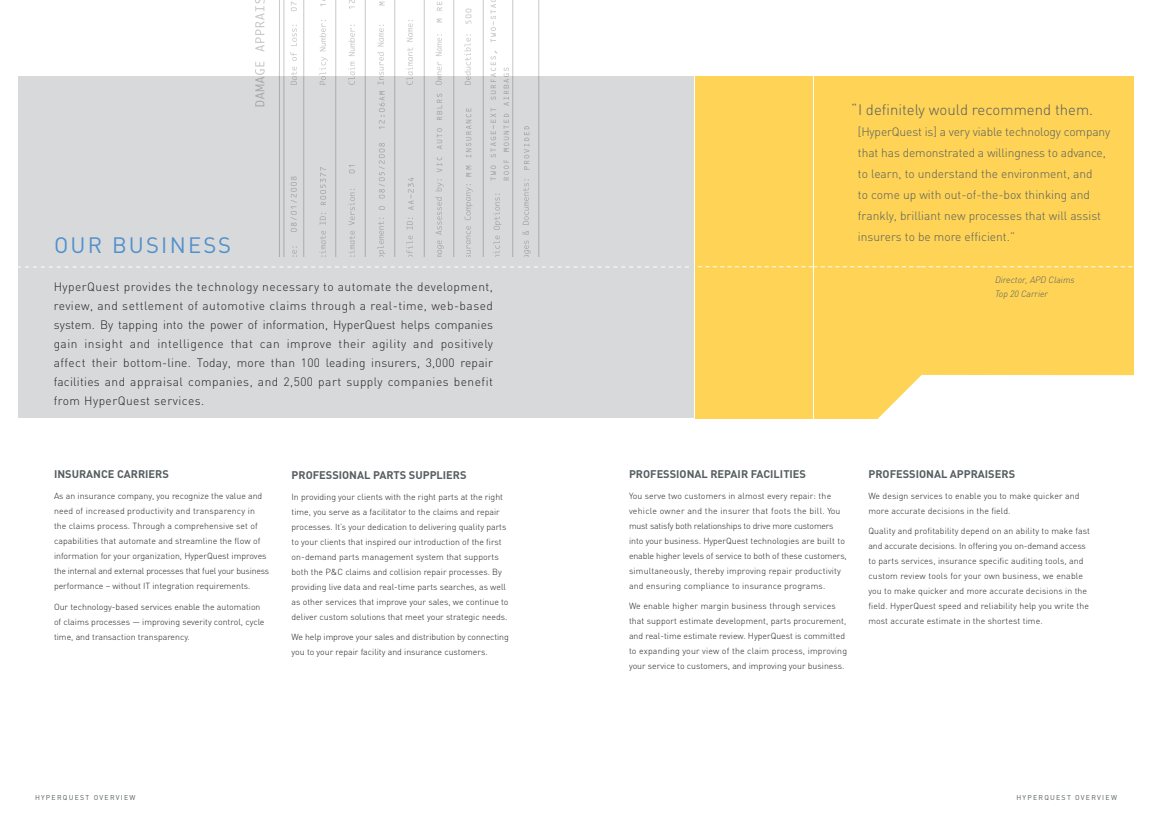
<style>
.page{position:relative;width:1152px;height:828px;background:#fff}
.page>*{position:absolute;margin:0;border:0;box-sizing:border-box;transform-origin:0 0}
.t1{font:22px "DIN";letter-spacing:.1em;color:#5090cc}
.t2{font:300 15px "DIN";color:#555d60}
.t3{font:300 12px/19px "DIN";letter-spacing:.04em;color:#231f20;text-align:justify}
.t4{font:300 12px/21px "DIN";letter-spacing:-.005em;color:#555d60}
.t5{font:700 11px "DIN";color:#555d60}
.t6{font:italic 300 9px/14px "DIN";color:#555d60}
.t7{font:300 8.8px/15px "DIN";color:#231f20}
.t8{font:7px "DIN";letter-spacing:.18em;color:#555d60}
</style>
<div class="page">
<div style="left:18px;top:76px;width:676px;height:342px;background:#d8d9db"></div>
<svg style="left:695px;top:76px;width:439px;height:343px;background:#fed662"></svg>
<svg style="left:18px;top:267px;width:671px;height:1px"></svg>
<svg style="left:279px;top:0;width:5px;height:257px"></svg>
<svg style="left:335px;top:0;width:1px;height:257px"></svg>
<svg style="left:365px;top:0;width:1px;height:257px"></svg>
<svg style="left:394px;top:0;width:1px;height:257px"></svg>
<svg style="left:424px;top:0;width:1px;height:257px"></svg>
<svg style="left:453px;top:0;width:1px;height:257px"></svg>
<svg style="left:483px;top:0;width:1px;height:257px"></svg>
<svg style="left:538px;top:0;width:1px;height:257px"></svg>
<svg style="left:303px;top:0;width:1px;height:257px"></svg>
<svg style="left:292px;top:246px;width:5px;height:11px"></svg>
<svg style="left:291px;top:67px;width:6px;height:18px"></svg>
<svg style="left:290px;top:52px;width:7px;height:9px"></svg>
<svg style="left:291px;top:25px;width:6px;height:21px"></svg>
<svg style="left:319px;top:231px;width:7px;height:26px"></svg>
<svg style="left:320px;top:213px;width:6px;height:12px"></svg>
<svg style="left:319px;top:57px;width:9px;height:28px"></svg>
<svg style="left:319px;top:20px;width:7px;height:31px"></svg>
<svg style="left:348px;top:231px;width:7px;height:26px"></svg>
<svg style="left:348px;top:189px;width:7px;height:36px"></svg>
<svg style="left:348px;top:62px;width:7px;height:23px"></svg>
<svg style="left:348px;top:25px;width:7px;height:31px"></svg>
<svg style="left:377px;top:218px;width:8px;height:39px"></svg>
<svg style="left:377px;top:52px;width:7px;height:33px"></svg>
<svg style="left:378px;top:25px;width:6px;height:21px"></svg>
<svg style="left:406px;top:236px;width:7px;height:21px"></svg>
<svg style="left:407px;top:218px;width:6px;height:12px"></svg>
<svg style="left:406px;top:48px;width:7px;height:37px"></svg>
<svg style="left:407px;top:20px;width:6px;height:22px"></svg>
<svg style="left:435px;top:197px;width:9px;height:60px"></svg>
<svg style="left:436px;top:179px;width:8px;height:12px"></svg>
<svg style="left:436px;top:62px;width:6px;height:23px"></svg>
<svg style="left:436px;top:34px;width:6px;height:22px"></svg>
<svg style="left:466px;top:226px;width:5px;height:31px"></svg>
<svg style="left:465px;top:184px;width:8px;height:36px"></svg>
<svg style="left:464px;top:34px;width:7px;height:51px"></svg>
<svg style="left:523px;top:179px;width:8px;height:78px"></svg>
<svg style="left:291px;top:176px;width:6px;height:56px"></svg>
<svg style="left:291px;top:2px;width:6px;height:9px"></svg>
<svg style="left:320px;top:167px;width:6px;height:38px"></svg>
<svg style="left:320px;top:0;width:6px;height:6px"></svg>
<svg style="left:349px;top:165px;width:6px;height:8px"></svg>
<svg style="left:349px;top:0;width:6px;height:9px"></svg>
<svg style="left:379px;top:206px;width:6px;height:4px"></svg>
<svg style="left:379px;top:143px;width:6px;height:56px"></svg>
<svg style="left:379px;top:91px;width:6px;height:38px"></svg>
<svg style="left:379px;top:2px;width:6px;height:3px"></svg>
<svg style="left:408px;top:177px;width:6px;height:33px"></svg>
<svg style="left:466px;top:166px;width:5px;height:11px"></svg>
<svg style="left:466px;top:108px;width:5px;height:49px"></svg>
<svg style="left:465px;top:9px;width:6px;height:15px"></svg>
<svg style="left:491px;top:0;width:22px;height:257px"></svg>
<svg style="left:524px;top:126px;width:5px;height:44px"></svg>
<svg style="left:255px;top:62px;width:10px;height:44px"></svg>
<svg style="left:255px;top:0;width:10px;height:52px"></svg>
<svg style="left:437px;top:157px;width:5px;height:15px"></svg>
<svg style="left:437px;top:128px;width:5px;height:21px"></svg>
<svg style="left:437px;top:94px;width:5px;height:26px"></svg>
<svg style="left:437px;top:19px;width:5px;height:3px"></svg>
<svg style="left:437px;top:1px;width:5px;height:10px"></svg>
<h1 class="t1" style="left:54px;top:232px;width:179px">OUR BUSINESS</h1>
<p class="t3" style="left:54px;top:277px;width:441px">HyperQuest provides the technology necessary to automate the development, review, and settlement of automotive claims through a real-time, web-based system. By tapping into the power of information, HyperQuest helps companies gain insight and intelligence that can improve their agility and positively affect their bottom-line. Today, more than 100 leading insurers, 3,000 repair facilities and appraisal companies, and 2,500 part supply companies benefit from HyperQuest services.</p>
<p class="t5" style="left:54px;top:467px;width:116px">INSURANCE CARRIERS</p>
<p class="t7" style="left:54px;top:488px;width:217px">As an insurance company, you recognize the value and need of increased productivity and transparency in the claims process. Through a comprehensive set of capabilities that automate and streamline the flow of information for your organization, HyperQuest improves the internal and external processes that fuel your business performance – without IT integration requirements.</p>
<p class="t7" style="left:54px;top:599px;width:212px">Our technology-based services enable the automation of claims processes — improving severity control, cycle time, and transaction transparency.</p>
<p class="t5" style="left:292px;top:468px;width:177px">PROFESSIONAL PARTS SUPPLIERS</p>
<p class="t7" style="left:292px;top:489px;width:218px">In providing your clients with the right parts at the right time, you serve as a facilitator to the claims and repair processes. It’s your dedication to delivering quality parts to your clients that inspired our introduction of the first on-demand parts management system that supports both the P&amp;C claims and collision repair processes. By providing live data and real-time parts searches, as well as other services that improve your sales, we continue to deliver custom solutions that meet your strategic needs.</p>
<p class="t7" style="left:292px;top:630px;width:219px">We help improve your sales and distribution by connecting you to your repair facility and insurance customers.</p>
<h2 class="t2" style="left:851px;top:100px;width:244px">“ I definitely would recommend them.</h2>
<p class="t4" style="left:858px;top:121px;width:254px">[HyperQuest is] a very viable technology company that has demonstrated a willingness to advance, to learn, to understand the environment, and<br>to come up with out-of-the-box thinking and frankly, brilliant new processes that will assist insurers to be more efficient.”</p>
<p class="t6" style="left:995px;top:273px;width:81px">Director, APD Claims<br>Top 20 Carrier</p>
<p class="t5" style="left:629px;top:467px;width:179px">PROFESSIONAL REPAIR FACILITIES</p>
<p class="t7" style="left:629px;top:488px;width:219px">You serve two customers in almost every repair: the vehicle owner and the insurer that foots the bill. You must satisfy both relationships to drive more customers into your business. HyperQuest technologies are built to enable higher levels of service to both of these customers, simultaneously, thereby improving repair productivity and ensuring compliance to insurance programs.</p>
<p class="t7" style="left:629px;top:599px;width:220px">We enable higher margin business through services that support estimate development, parts procurement, and real-time estimate review. HyperQuest is committed to expanding your view of the claim process, improving your service to customers, and improving your business.</p>
<p class="t5" style="left:868px;top:467px;width:148px">PROFESSIONAL APPRAISERS</p>
<p class="t7" style="left:868px;top:488px;width:212px">We design services to enable you to make quicker and more accurate decisions in the field.</p>
<p class="t7" style="left:868px;top:524px;width:223px">Quality and profitability depend on an ability to make fast and accurate decisions. In offering you on-demand access to parts services, insurance specific auditing tools, and custom review tools for your own business, we enable you to make quicker and more accurate decisions in the field. HyperQuest speed and reliability help you write the most accurate estimate in the shortest time.</p>
<p class="t8" style="left:35px;top:793px;width:102px">HYPERQUEST OVERVIEW</p>
<p class="t8" style="left:1016px;top:793px;width:102px">HYPERQUEST OVERVIEW</p>
</div>
